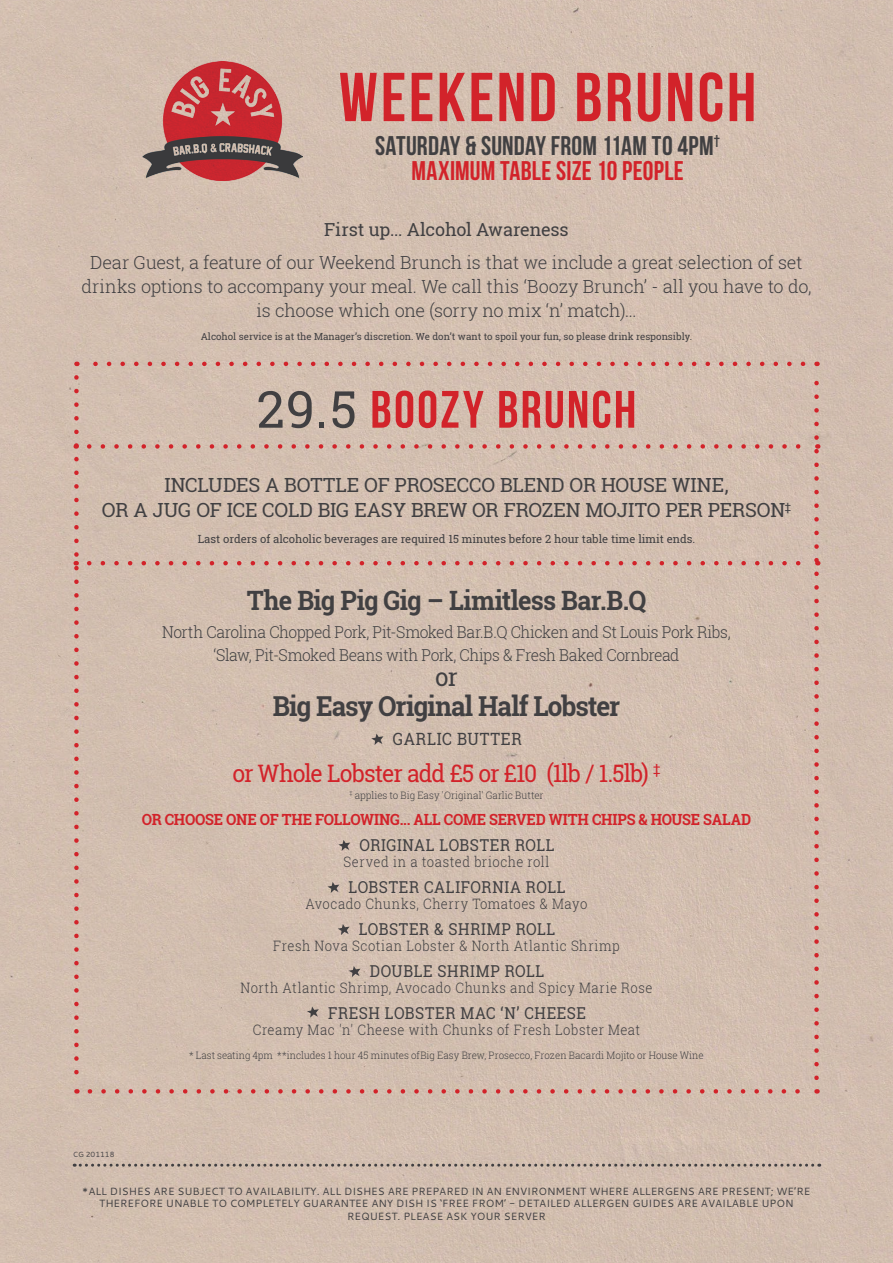
<style>
.page{position:relative;width:893px;height:1263px;background:#d3beb0}
.page>*{position:absolute;margin:0;border:0;box-sizing:border-box;transform-origin:0 0}
.t1{font:700 69px "Bebas Neue";letter-spacing:.04em;color:#d2232a}
.t2{font:700 52.5px "Bebas Neue";letter-spacing:.04em;color:#d2232a}
.t3{font:700 27.45px "Roboto Slab";letter-spacing:-.035em;color:#414042;scale:.95 1}
.t4{font:700 27px/25.5px "Bebas Neue";letter-spacing:.01em;color:#414042;text-align:center}
.t5{font:700 26.7px "Roboto Slab";letter-spacing:-.02em;color:#414042;scale:.95 1}
.t6{font:25.35px "Roboto Slab";color:#414042;scale:.95 1}
.t7{font:24.15px "Roboto Slab";letter-spacing:-.04em;color:#d2232a;scale:.95 1}
.t8{font:19.5px/25.5px "Roboto Slab";letter-spacing:-.01em;color:#414042;text-align:center}
.t9{font:300 18px/24px "Roboto Slab";letter-spacing:-.015em;color:#414042;text-align:center}
.t10{font:18px "Roboto Slab";letter-spacing:-.01em;color:#414042}
.t11{font:16.95px "Roboto Slab";letter-spacing:.045em;color:#414042;scale:.91 1}
.t12{font:300 16.35px/22.8px "Roboto Slab";letter-spacing:-.025em;color:#414042;text-align:center;scale:.95 1}
.t13{font:16.35px "Roboto Slab";letter-spacing:.04em;color:#414042;scale:.91 1}
.t14{font:700 15.45px "Roboto Slab";letter-spacing:-.015em;color:#d2232a;scale:.95 1}
.t15{font:300 14.4px "Roboto Slab";letter-spacing:.04em;color:#414042;scale:.91 1}
.t16{font:11.25px "Roboto Slab";color:#414042}
.t17{font:10.5px/12.6px "Cantarell";color:#414042;text-align:center}
.t18{font:300 10.2px "Roboto Slab";color:#414042;scale:.95 1}
.t19{font:9.75px "Roboto Slab";color:#414042}
.t20{font:7.5px "Cantarell";color:#414042}
.s1{color:#d2232a}
.s2{font-family:"Roboto Slab";font-weight:400;font-size:51px;color:#414042}
</style>
<div class="page">
<img style="left:142px;top:61px;width:161px;height:120px">
<svg style="left:74px;top:1164px;width:746px;height:3px;background:#9e9188"></svg>
<svg style="left:74px;top:362px;width:745px;height:731px;background:#d2bdae"></svg>
<h1 class="t1" style="left:339px;top:59px;width:419px">WEEKEND BRUNCH</h1>
<h3 class="t4" style="left:375px;top:132px;width:347px">SATURDAY &amp; SUNDAY FROM 11AM TO 4PM<sup>†<br></sup><span class="s1">MAXIMUM TABLE SIZE 10 PEOPLE</span></h3>
<h3 class="t10" style="left:324px;top:217px;width:246px">First up... Alcohol Awareness</h3>
<h3 class="t9" style="left:81px;top:250px;width:732px">Dear Guest, a feature of our Weekend Brunch is that we include a great selection of set drinks options to accompany your meal. We call this ‘Boozy Brunch’ - all you have to do, is choose which one (sorry no mix ‘n’ match)...</h3>
<p class="t19" style="left:201px;top:330px;width:493px">Alcohol service is at the Manager’s discretion. We don’t want to spoil your fun, so please drink responsibly.</p>
<h2 class="t2" style="left:257px;top:381px;width:381px"><span class="s2">29.5</span> BOOZY BRUNCH</h2>
<h3 class="t8" style="left:102px;top:471px;width:690px">INCLUDES A BOTTLE OF PROSECCO BLEND OR HOUSE WINE,<br>OR A JUG OF ICE COLD BIG EASY BREW OR FROZEN MOJITO PER PERSON<sup>‡</sup></h3>
<p class="t16" style="left:198px;top:531px;width:499px">Last orders of alcoholic beverages are required 15 minutes before 2 hour table time limit ends.</p>
<h3 class="t5" style="left:247px;top:582px;width:422px">The Big Pig Gig – Limitless Bar.B.Q</h3>
<h3 class="t12" style="left:162px;top:620px;width:600px">North Carolina Chopped Pork, Pit-Smoked Bar.B.Q Chicken and St Louis Pork Ribs, ‘Slaw, Pit-Smoked Beans with Pork, Chips &amp; Fresh Baked Cornbread</h3>
<h3 class="t6" style="left:435px;top:660px;width:25px">or</h3>
<h3 class="t3" style="left:273px;top:687px;width:367px">Big Easy Original Half Lobster</h3>
<h3 class="t11" style="left:393px;top:727px;width:143px">GARLIC BUTTER</h3>
<h3 class="t7" style="left:233px;top:757px;width:452px">or Whole Lobster add £5 or £10 (1lb / 1.5lb) <sup>‡</sup></h3>
<p class="t18" style="left:349px;top:788px;width:206px"><sup>‡</sup> applies to Big Easy 'Original' Garlic Butter</p>
<h3 class="t14" style="left:142px;top:809px;width:643px">OR CHOOSE ONE OF THE FOLLOWING... ALL COME SERVED WITH CHIPS &amp; HOUSE SALAD</h3>
<h3 class="t13" style="left:359px;top:834px;width:216px">ORIGINAL LOBSTER ROLL</h3>
<h3 class="t15" style="left:343px;top:852px;width:228px">Served in a toasted brioche roll</h3>
<h3 class="t13" style="left:349px;top:876px;width:240px">LOBSTER CALIFORNIA ROLL</h3>
<h3 class="t15" style="left:306px;top:894px;width:311px">Avocado Chunks, Cherry Tomatoes &amp; Mayo</h3>
<h3 class="t13" style="left:359px;top:918px;width:217px">LOBSTER &amp; SHRIMP ROLL</h3>
<h3 class="t15" style="left:273px;top:936px;width:382px">Fresh Nova Scotian Lobster &amp; North Atlantic Shrimp</h3>
<h3 class="t13" style="left:370px;top:960px;width:193px">DOUBLE SHRIMP ROLL</h3>
<h3 class="t15" style="left:240px;top:978px;width:454px">North Atlantic Shrimp, Avocado Chunks and Spicy Marie Rose</h3>
<h3 class="t13" style="left:328px;top:1002px;width:285px">FRESH LOBSTER MAC ‘N’ CHEESE</h3>
<h3 class="t15" style="left:253px;top:1020px;width:427px">Creamy Mac 'n' Cheese with Chunks of Fresh Lobster Meat</h3>
<p class="t18" style="left:189px;top:1048px;width:543px">* Last seating 4pm **includes 1 hour 45 minutes ofBig Easy Brew, Prosecco, Frozen Bacardi Mojito or House Wine</p>
<p class="t20" style="left:73px;top:1149px;width:43px">CG 201118</p>
<p class="t17" style="left:82px;top:1184px;width:730px">*ALL DISHES ARE SUBJECT TO AVAILABILITY. ALL DISHES ARE PREPARED IN AN ENVIRONMENT WHERE ALLERGENS ARE PRESENT; WE’RE<br>THEREFORE UNABLE TO COMPLETELY GUARANTEE ANY DISH IS ‘FREE FROM’ - DETAILED ALLERGEN GUIDES ARE AVAILABLE UPON<br>REQUEST. PLEASE ASK YOUR SERVER</p>
</div>
